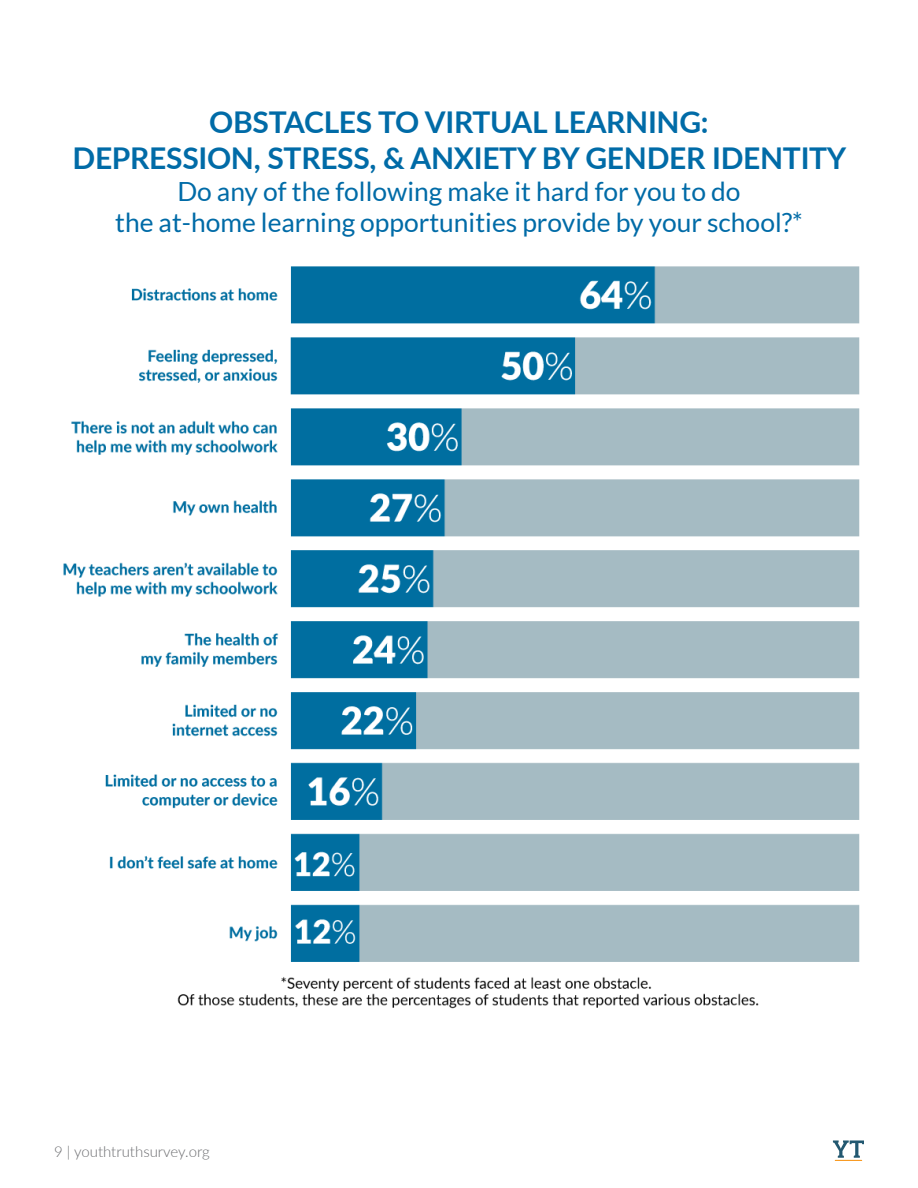
<style>
.page{position:relative;width:918px;height:1188px;background:#fff}
.page>*{position:absolute;margin:0;border:0;box-sizing:border-box;transform-origin:0 0}
.Infographic_Heading{font:700 30px/36px "Lato";letter-spacing:-.01em;color:#006ba7;text-align:center}
.Infographic_Heading-2{font:26.4px/31.7px "Lato";color:#006ba7;text-align:center}
.t1{font:300 15px "Lato";color:#6c6d70}
</style>
<div class="page">
<svg style="left:833px;top:1140px;width:31px;height:21px"></svg>
<img style="left:63px;top:266px;width:797px;height:743px">
<p class="Infographic_Heading" style="left:73px;top:103px;width:775px">OBSTACLES TO VIRTUAL LEARNING:<br>DEPRESSION, STRESS, &amp; ANXIETY BY GENDER IDENTITY</p>
<p class="Infographic_Heading-2" style="left:115px;top:175px;width:689px">Do any of the following make it hard for you to do<br>the at-home learning opportunities provide by your school?*</p>
<p class="t1" style="left:54px;top:1141px;width:157px">9 | youthtruthsurvey.org</p>
</div>
